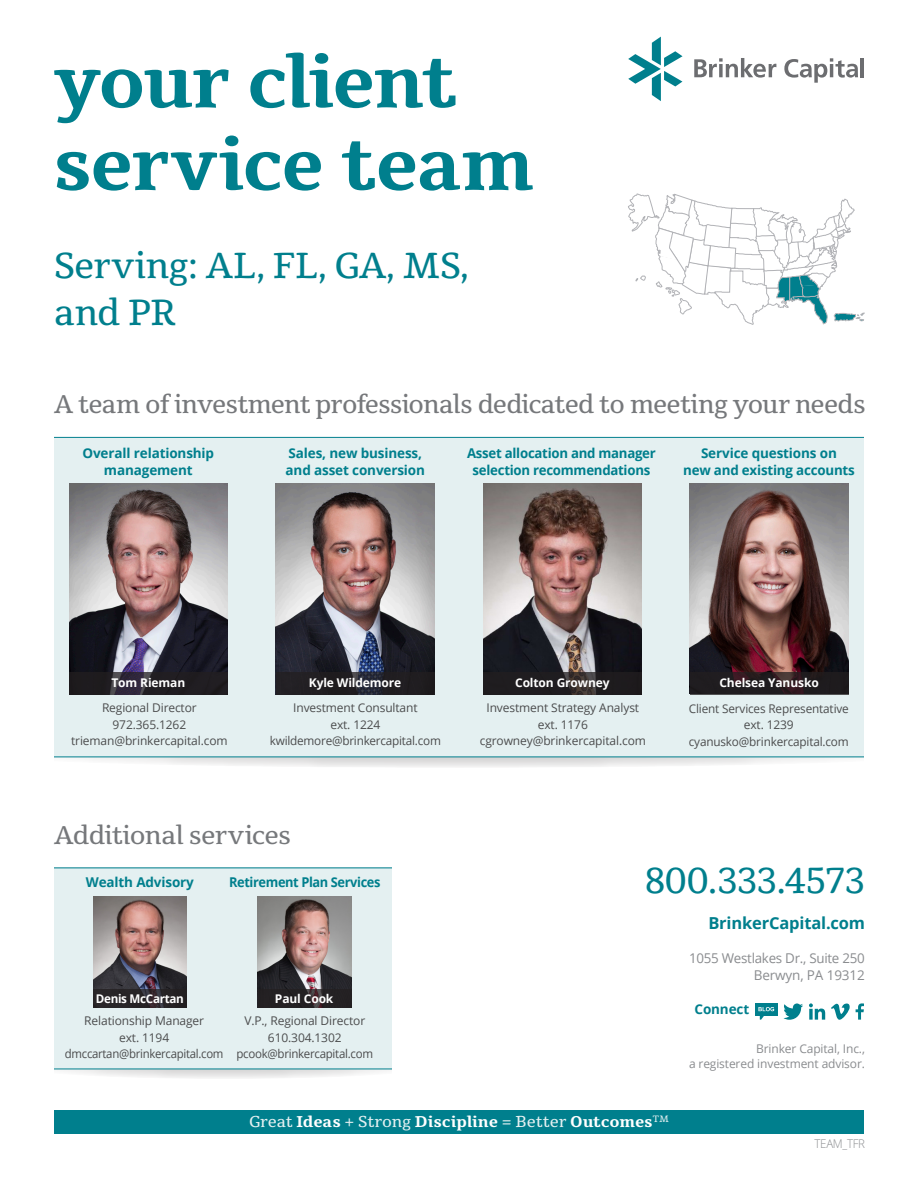
<style>
.page{position:relative;width:918px;height:1188px;background:#fff}
.page>*{position:absolute;margin:0;border:0;box-sizing:border-box;transform-origin:0 0}
.t1{font:700 75px/82.5px "Tienne";letter-spacing:-.03em;color:#007f8d}
.t2{font:36px/46.5px "Tienne";letter-spacing:-.015em;color:#007f8d}
.t3{font:25.5px "Tienne";letter-spacing:-.025em;color:#76787b}
.t4{font:700 16.5px "Open Sans";letter-spacing:-.01em;color:#007f8d}
.t5{font:700 15.75px "Tienne";letter-spacing:-.005em;color:#fff}
.t6{font:700 13.5px/16.5px "Open Sans";letter-spacing:-.01em;color:#007f8d;text-align:center}
.t7{font:13.5px "Open Sans";letter-spacing:-.02em;color:#8a8c8f}
.t8{font:700 13.5px "Open Sans";letter-spacing:-.03em;color:#007f8d;scale:.95 1}
.t9{font:12px/16.5px "Open Sans";letter-spacing:-.01em;color:#4b4c4d;text-align:center}
.t10{font:700 12px "Open Sans";letter-spacing:-.01em;color:#fff}
.t11{font:12px/15px "Open Sans";letter-spacing:-.01em;color:#8a8c8f;text-align:right}
.t12{font:12px "Open Sans";letter-spacing:-.01em;color:#4b4c4d;scale:.96 1}
.t13{font:300 12px "Open Sans";letter-spacing:-.025em;color:#8a8c8f;scale:.96 1}
.s1{font-weight:400;color:#e4f0f1}
</style>
<div class="page">
<svg style="left:628px;top:193px;width:237px;height:132px"></svg>
<svg style="left:694px;top:58px;width:82px;height:20px"></svg>
<svg style="left:784px;top:58px;width:74px;height:25px"></svg>
<hr style="left:861px;top:58px;width:3px;height:19px;background:#6c6d70">
<svg style="left:628px;top:37px;width:55px;height:64px"></svg>
<div style="left:54px;top:1110px;width:810px;height:24px;background:#007f8d"></div>
<svg style="left:64px;top:1070px;width:323px;height:8px;fill:#ededed"></svg>
<div style="left:26px;top:868px;width:390px;height:201px;background:#e4f0f1"></div>
<img style="left:258px;top:896px;width:94px;height:93px">
<hr style="left:26px;top:868px;width:390px;height:1px;background:#007f8d">
<hr style="left:26px;top:1069px;width:390px;height:1px;background:#007f8d">
<div style="left:258px;top:989px;width:94px;height:19px;background:#231f20"></div>
<div style="left:393px;top:841px;width:85px;height:241px;background:#fff"></div>
<svg style="left:89px;top:758px;width:742px;height:9px"></svg>
<div style="left:54px;top:437px;width:810px;height:320px;background:#e4f0f1"></div>
<img style="left:483px;top:484px;width:159px;height:188px">
<img style="left:690px;top:484px;width:158px;height:188px">
<img style="left:276px;top:484px;width:159px;height:188px">
<img style="left:69px;top:484px;width:159px;height:188px">
<svg style="left:69px;top:672px;width:159px;height:22px;background:#252127"></svg>
<svg style="left:276px;top:672px;width:159px;height:22px;background:#222025"></svg>
<svg style="left:483px;top:672px;width:159px;height:22px;background:#242022"></svg>
<svg style="left:690px;top:672px;width:158px;height:22px;background:#241c1f"></svg>
<hr style="left:54px;top:437px;width:810px;height:1px;background:#007f8d">
<hr style="left:54px;top:757px;width:810px;height:1px;background:#007f8d">
<div style="left:1px;top:404px;width:53px;height:690px;background:#fff"></div>
<svg style="left:856px;top:1003px;width:8px;height:17px"></svg>
<svg style="left:831px;top:1003px;width:19px;height:17px"></svg>
<svg style="left:809px;top:1003px;width:16px;height:17px"></svg>
<svg style="left:783px;top:1003px;width:20px;height:17px"></svg>
<div style="left:755px;top:1003px;width:23px;height:13px;background:#007f8d"></div>
<svg style="left:758px;top:1007px;width:16px;height:13px"></svg>
<img style="left:93px;top:896px;width:94px;height:93px">
<svg style="left:93px;top:989px;width:94px;height:19px;background:#292528"></svg>
<p class="t1" style="left:54px;top:44px;width:482px">your client service team</p>
<p class="t2" style="left:54px;top:244px;width:416px">Serving: AL, FL, GA, MS, and PR</p>
<p class="t3" style="left:54px;top:388px;width:813px">A team of investment professionals dedicated to meeting your needs</p>
<p class="t6" style="left:82px;top:445px;width:133px">Overall relationship management</p>
<p class="t6" style="left:286px;top:445px;width:141px;text-align:left">Sales, new business, and asset conversion</p>
<p class="t6" style="left:467px;top:445px;width:190px">Asset allocation and manager selection recommendations</p>
<p class="t6" style="left:683px;top:445px;width:173px">Service questions on<br>new and existing accounts</p>
<p class="t10" style="left:111px;top:674px;width:75px">Tom Rieman</p>
<p class="t9" style="left:102px;top:699px;width:96px">Regional Director</p>
<p class="t9" style="left:71px;top:716px;width:158px">972.365.1262 trieman@brinkercapital.com</p>
<p class="t10" style="left:309px;top:674px;width:94px">Kyle Wildemore</p>
<p class="t9" style="left:293px;top:699px;width:126px">Investment Consultant</p>
<p class="t9" style="left:270px;top:716px;width:173px">ext. 1224 kwildemore@brinkercapital.com</p>
<p class="t3" style="left:54px;top:818px;width:239px">Additional services</p>
<p class="t6" style="left:86px;top:873px;width:110px">Wealth Advisory</p>
<p class="t8" style="left:229px;top:872px;width:161px">Retirement Plan Services</p>
<p class="t10" style="left:96px;top:990px;width:90px">Denis McCartan</p>
<p class="t10" style="left:275px;top:990px;width:60px">Paul Cook</p>
<p class="t9" style="left:84px;top:1013px;width:121px">Relationship Manager</p>
<p class="t9" style="left:65px;top:1029px;width:160px">ext. 1194 dmccartan@brinkercapital.com</p>
<p class="t9" style="left:244px;top:1013px;width:122px">V.P., Regional Director</p>
<p class="t9" style="left:268px;top:1029px;width:75px">610.304.1302</p>
<p class="t12" style="left:236px;top:1046px;width:144px">pcook@brinkercapital.com</p>
<p class="t10" style="left:515px;top:674px;width:96px">Colton Growney</p>
<p class="t9" style="left:487px;top:699px;width:154px">Investment Strategy Analyst</p>
<p class="t9" style="left:538px;top:716px;width:52px">ext. 1176</p>
<p class="t9" style="left:480px;top:732px;width:168px">cgrowney@brinkercapital.com</p>
<p class="t10" style="left:719px;top:674px;width:101px">Chelsea Yanusko</p>
<p class="t9" style="left:689px;top:700px;width:162px">Client Services Representative</p>
<p class="t9" style="left:744px;top:716px;width:52px">ext. 1239</p>
<p class="t9" style="left:689px;top:733px;width:161px">cyanusko@brinkercapital.com</p>
<p class="t2" style="left:645px;top:858px;width:221px">800.333.4573</p>
<p class="t4" style="left:708px;top:912px;width:158px">BrinkerCapital.com</p>
<p class="t7" style="left:689px;top:949px;width:177px">1055 Westlakes Dr., Suite 250</p>
<p class="t7" style="left:754px;top:966px;width:113px">Berwyn, PA 19312</p>
<p class="t6" style="left:695px;top:1001px;width:56px">Connect</p>
<p class="t11" style="left:689px;top:1041px;width:177px">Brinker Capital, Inc.,<br>a registered investment advisor.</p>
<p class="t5" style="left:249px;top:1112px;width:421px"><span class="s1">Great</span> Ideas <span class="s1">+ Strong</span> Discipline <span class="s1">= Better</span> Outcomes<sup>TM</sup></p>
<p class="t13" style="left:815px;top:1136px;width:54px">TEAM_TFR</p>
</div>
